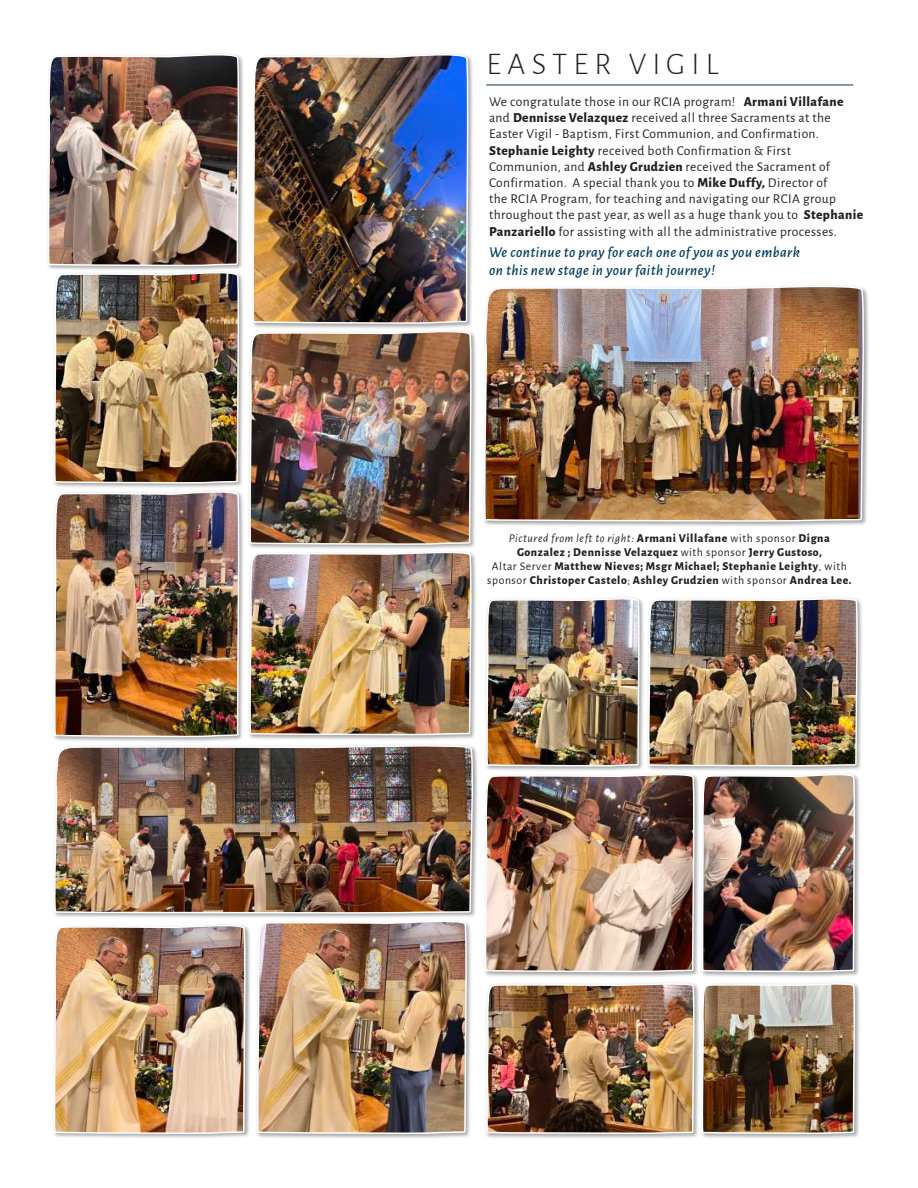
<style>
.page{position:relative;width:918px;height:1188px;background:#fff}
.page>*{position:absolute;margin:0;border:0;box-sizing:border-box;transform-origin:0 0}
.t1{font:300 31.5px "Alegreya Sans";letter-spacing:.2em;color:#231f20}
.Alegreya_Normal_Para{font:italic 500 15px/18px "Alegreya Sans";letter-spacing:.03em;color:#033b59}
.Alegreya_Normal_Para-2{font:13.5px/16.2px "Alegreya Sans";letter-spacing:.03em;color:#231f20}
.Alegreya_Normal_Para-3{font:800 11.7px/14.1px "Alegreya Sans";letter-spacing:.05em;color:#231f20;text-align:center}
.s1{font-weight:800}
.s2{font-weight:400;font-style:italic}
.s3{font-weight:400}
</style>
<div class="page">
<div style="left:46px;top:52px;width:198px;height:220px;background:#231f20;opacity:.4"></div>
<div style="left:251px;top:52px;width:223px;height:277px;background:#231f20;opacity:.4"></div>
<img style="left:252px;top:52px;width:217px;height:272px">
<div style="left:52px;top:270px;width:193px;height:219px;background:#231f20;opacity:.4"></div>
<img style="left:47px;top:52px;width:193px;height:432px">
<div style="left:248px;top:329px;width:229px;height:221px;background:#231f20;opacity:.4"></div>
<img style="left:249px;top:327px;width:223px;height:218px">
<div style="left:482px;top:284px;width:387px;height:243px;background:#231f20;opacity:.4"></div>
<img style="left:483px;top:284px;width:383px;height:238px">
<div style="left:248px;top:550px;width:229px;height:191px;background:#231f20;opacity:.4"></div>
<img style="left:249px;top:548px;width:223px;height:188px">
<div style="left:52px;top:490px;width:193px;height:253px;background:#231f20;opacity:.4"></div>
<img style="left:53px;top:487px;width:187px;height:250px">
<div style="left:52px;top:743px;width:426px;height:176px;background:#231f20;opacity:.4"></div>
<img style="left:53px;top:741px;width:422px;height:173px">
<div style="left:646px;top:596px;width:217px;height:176px;background:#231f20;opacity:.4"></div>
<div style="left:483px;top:772px;width:217px;height:206px;background:#231f20;opacity:.4"></div>
<div style="left:52px;top:923px;width:199px;height:217px;background:#231f20;opacity:.4"></div>
<img style="left:53px;top:923px;width:193px;height:211px">
<div style="left:700px;top:772px;width:160px;height:206px;background:#231f20;opacity:.4"></div>
<img style="left:484px;top:596px;width:374px;height:377px">
<div style="left:255px;top:919px;width:217px;height:220px;background:#231f20;opacity:.4"></div>
<img style="left:257px;top:916px;width:210px;height:218px">
<div style="left:485px;top:982px;width:215px;height:157px;background:#231f20;opacity:.4"></div>
<img style="left:486px;top:982px;width:209px;height:152px">
<div style="left:700px;top:982px;width:160px;height:157px;background:#231f20;opacity:.4"></div>
<img style="left:701px;top:982px;width:154px;height:152px">
<hr style="left:486px;top:85px;width:367px;height:1px;background:#033b59">
<p class="t1" style="left:487px;top:43px;width:234px">EASTER VIGIL</p>
<p class="Alegreya_Normal_Para-2" style="left:489px;top:93px;width:376px">We congratulate those in our RCIA program! <span class="s1">Armani Villafane </span>and <span class="s1">Dennisse Velazquez</span> received all three Sacraments at the Easter Vigil - Baptism, First Communion, and Confirmation.<br><span class="s1">Stephanie Leighty</span> received both Confirmation &amp; First Communion, and <span class="s1">Ashley Grudzien</span> received the Sacrament of Confirmation. A special thank you to <span class="s1">Mike Duffy,</span> Director of<br>the RCIA Program, for teaching and navigating our RCIA group throughout the past year, as well as a huge thank you to <span class="s1">Stephanie Panzariello</span> for assisting with all the administrative processes.</p>
<p class="Alegreya_Normal_Para" style="left:489px;top:242px;width:312px">We continue to pray for each one of you as you embark on this new stage in your faith journey!</p>
<p class="Alegreya_Normal_Para-3" style="left:487px;top:530px;width:366px"><span class="s2">Pictured from left to right:</span> Armani Villafane <span class="s3">with sponsor</span> Digna Gonzalez ; Dennisse Velazquez <span class="s3">with sponsor</span> Jerry Gustoso,<br><span class="s3">Altar Server</span> Matthew Nieves; Msgr Michael; Stephanie Leighty<span class="s3">, with sponsor</span> Christoper Castelo<span class="s3">;</span> Ashley Grudzien <span class="s3">with sponsor</span> Andrea Lee.</p>
</div>
